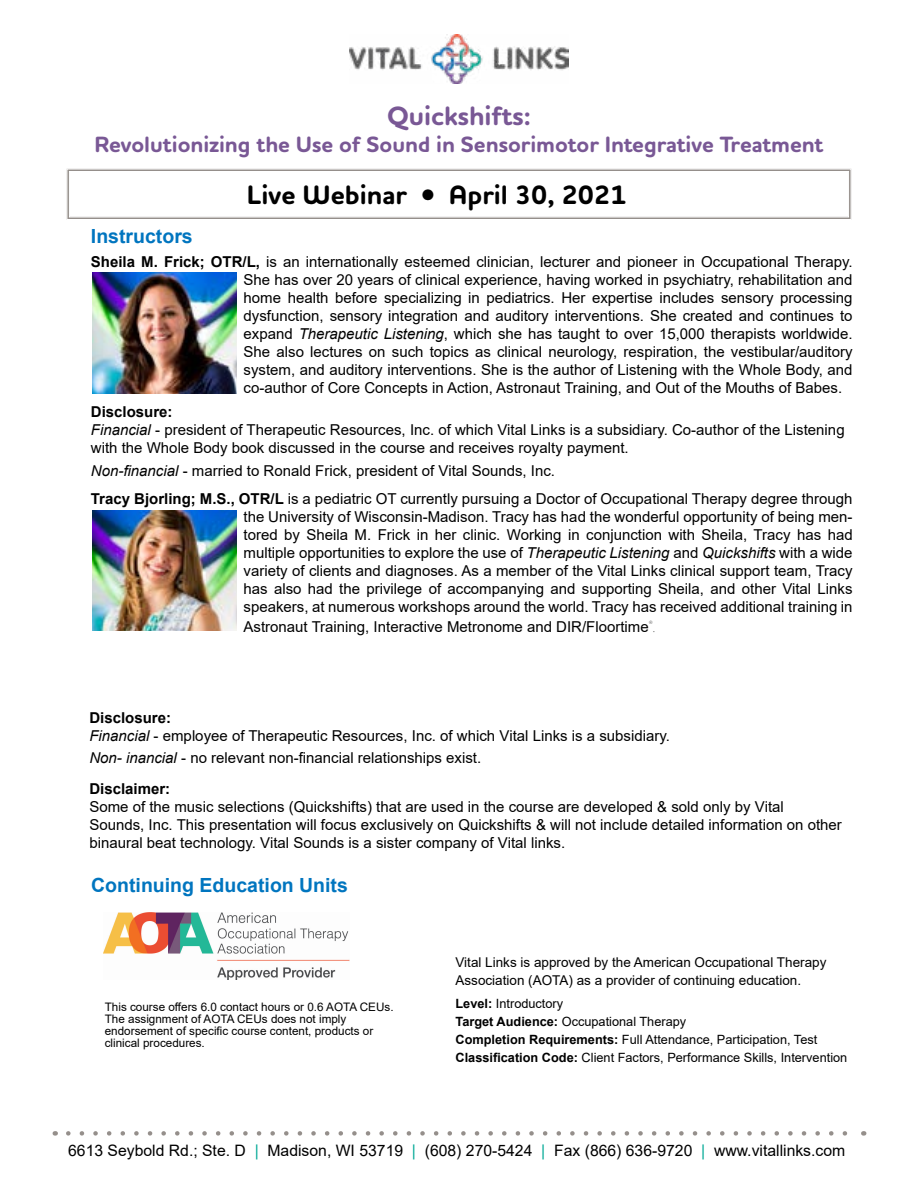
<style>
.page{position:relative;width:918px;height:1188px;background:#fff}
.page>*{position:absolute;margin:0;border:0;box-sizing:border-box;transform-origin:0 0}
.t1{font:700 27px "Houschka Rounded";color:#000}
.t2{font:700 27px "Houschka Rounded";color:#795895}
.t3{font:700 22.5px "Houschka Rounded";color:#795895}
.t4{font:700 19.5px "Arial";color:#0075bf}
.t5{font:15.75px "Arial";color:#000}
.t6{font:15px/18px "Arial";color:#000}
.t7{font:13.5px/18px "Arial";color:#000}
.t8{font:12.75px/18px "Arial";color:#000}
.t9{font:11.7px/12px "Arial";color:#000}
.s1{font-weight:700}
.s2{font-style:italic}
.s3{font-family:"Houschka Rounded";font-weight:300}
.s4{color:#00a895}
</style>
<div class="page">
<svg style="left:68px;top:1131px;width:780px;height:5px"></svg>
<img style="left:349px;top:34px;width:220px;height:49px">
<svg style="left:66px;top:168px;width:786px;height:52px"></svg>
<div style="left:69px;top:171px;width:780px;height:46px;border:1px solid #fff"></div>
<img style="left:93px;top:273px;width:144px;height:120px">
<img style="left:93px;top:511px;width:144px;height:120px">
<img style="left:103px;top:912px;width:247px;height:67px">
<h1 class="t2" style="left:387px;top:98px;width:145px">Quickshifts:</h1>
<h2 class="t3" style="left:95px;top:129px;width:730px">Revolutionizing the Use of Sound in Sensorimotor Integrative Treatment</h2>
<h1 class="t1" style="left:247px;top:177px;width:381px">Live Webinar • April 30, 2021</h1>
<h3 class="t4" style="left:91px;top:223px;width:103px">Instructors</h3>
<p class="t6" style="left:244px;top:253px;width:611px;text-align:justify;text-indent:-153px"><span class="s1">Sheila M. Frick; OTR/L,</span> is an internationally esteemed clinician, lecturer and pioneer in Occupational Therapy.<br>She has over 20 years of clinical experience, having worked in psychiatry, rehabilitation and home health before specializing in pediatrics. Her expertise includes sensory processing dysfunction, sensory integration and auditory interventions. She created and continues to expand <span class="s2">Therapeutic Listening</span>, which she has taught to over 15,000 therapists worldwide.<br>She also lectures on such topics as clinical neurology, respiration, the vestibular/auditory system, and auditory interventions. She is the author of Listening with the Whole Body, and co-author of Core Concepts in Action, Astronaut Training, and Out of the Mouths of Babes.</p>
<p class="t6" style="left:91px;top:403px;width:755px"><span class="s1">Disclosure:<br></span><span class="s2">Financial</span> - president of Therapeutic Resources, Inc. of which Vital Links is a subsidiary. Co-author of the Listening with the Whole Body book discussed in the course and receives royalty payment.</p>
<p class="t6" style="left:91px;top:456px;width:763px;line-height:28.5px"><span class="s2">Non-financial</span> - married to Ronald Frick, president of Vital Sounds, Inc.<br><span class="s1">Tracy Bjorling; M.S., OTR/L</span> is a pediatric OT currently pursuing a Doctor of Occupational Therapy degree through</p>
<p class="t6" style="left:244px;top:508px;width:611px;text-align:justify">the University of Wisconsin-Madison. Tracy has had the wonderful opportunity of being men&shy;tored by Sheila M. Frick in her clinic. Working in conjunction with Sheila, Tracy has had multiple opportunities to explore the use of <span class="s2">Therapeutic Listening</span> and <span class="s2">Quickshifts</span> with a wide variety of clients and diagnoses. As a member of the Vital Links clinical support team, Tracy has also had the privilege of accompanying and supporting Sheila, and other Vital Links speakers, at numerous workshops around the world. Tracy has received additional training in</p>
<p class="t6" style="left:244px;top:618px;width:413px">Astronaut Training, Interactive Metronome and DIR/Floortime<sup>®</sup><span class="s3">.</span></p>
<p class="t6" style="left:89px;top:708px;width:582px"><span class="s1">Disclosure:<br></span><span class="s2">Financial</span> - employee of Therapeutic Resources, Inc. of which Vital Links is a subsidiary.</p>
<p class="t6" style="left:89px;top:743px;width:393px;line-height:30.3px"><span class="s2">Non- inancial</span> - no relevant non-financial relationships exist.<br><span class="s1">Disclaimer:</span></p>
<p class="t6" style="left:89px;top:797px;width:754px">Some of the music selections (Quickshifts) that are used in the course are developed &amp; sold only by Vital<br>Sounds, Inc. This presentation will focus exclusively on Quickshifts &amp; will not include detailed information on other binaural beat technology. Vital Sounds is a sister company of Vital links.</p>
<h3 class="t4" style="left:91px;top:872px;width:258px">Continuing Education Units</h3>
<p class="t9" style="left:105px;top:1000px;width:290px">This course offers 6.0 contact hours or 0.6 AOTA CEUs.<br>The assignment of AOTA CEUs does not imply endorsement of specific course content, products or clinical procedures.</p>
<p class="t7" style="left:456px;top:953px;width:372px">Vital Links is approved by the American Occupational Therapy<br>Association (AOTA) as a provider of continuing education.</p>
<p class="t8" style="left:456px;top:994px;width:393px"><span class="s1">Level:</span> Introductory<br><span class="s1">Target Audience:</span> Occupational Therapy<br><span class="s1">Completion Requirements:</span> Full Attendance, Participation, Test <span class="s1">Classification Code:</span> Client Factors, Performance Skills, Intervention</p>
<p class="t5" style="left:68px;top:1140px;width:779px">6613 Seybold Rd.; Ste. D <span class="s4">|</span> Madison, WI 53719 <span class="s4">|</span> (608) 270-5424 <span class="s4">|</span> Fax (866) 636-9720 <span class="s4">|</span> www.vitallinks.com</p>
</div>
